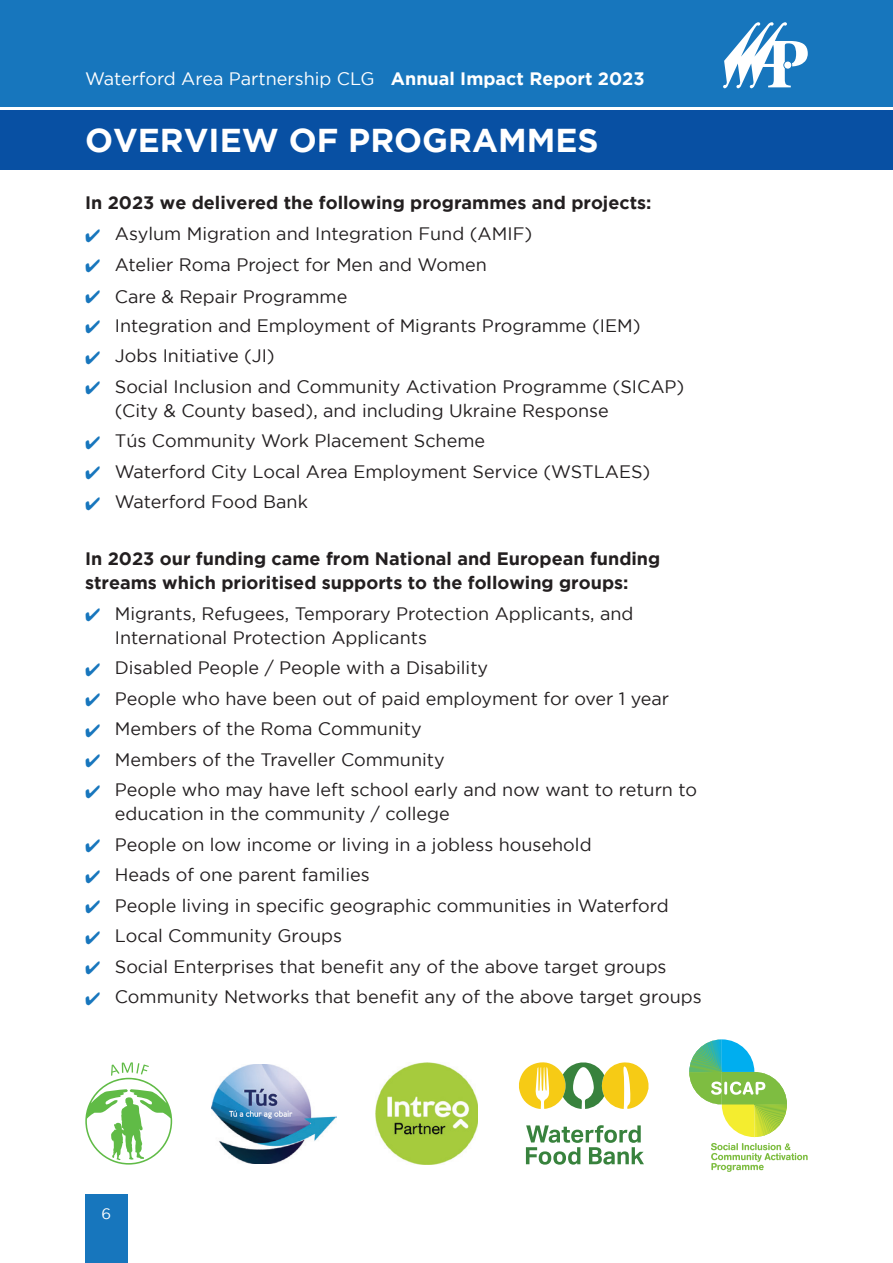
<style>
.page{position:relative;width:893px;height:1263px;background:#fff}
.page>*{position:absolute;margin:0;border:0;box-sizing:border-box;transform-origin:0 0}
.t1{font:700 33px "Gotham";color:#fff}
.t2{font:18px/24px "Gotham";color:#231f20}
.t3{font:700 18px/24px "Gotham";color:#231f20}
.t4{font:18px "Gotham";color:#fff}
.t5{font:15px "Gotham";color:#fff}
.s1{font-weight:700}
.s2{color:#1776bd}
</style>
<div class="page">
<div style="left:0;top:0;width:893px;height:106px;background:#1776bd"></div>
<div style="left:0;top:111px;width:893px;height:59px;background:#0850a3"></div>
<svg style="left:723px;top:22px;width:85px;height:66px"></svg>
<div style="left:85px;top:1195px;width:43px;height:68px;background:#1776bd"></div>
<svg style="left:85px;top:1062px;width:87px;height:102px"></svg>
<svg style="left:519px;top:1062px;width:129px;height:47px"></svg>
<svg style="left:526px;top:1125px;width:118px;height:39px"></svg>
<img style="left:212px;top:1064px;width:124px;height:99px">
<img style="left:376px;top:1063px;width:102px;height:101px">
<svg style="left:689px;top:1039px;width:98px;height:98px"></svg>
<svg style="left:711px;top:1143px;width:97px;height:29px"></svg>
<p class="t4" style="left:85px;top:69px;width:561px">Waterford Area Partnership CLG <span class="s1">Annual Impact Report 2023</span></p>
<p class="t1" style="left:85px;top:121px;width:515px">OVERVIEW OF PROGRAMMES</p>
<p class="t3" style="left:85px;top:190px;width:568px">In 2023 we delivered the following programmes and projects:</p>
<p class="t2" style="left:85px;top:221px;width:449px"><span class="s2">✔</span> Asylum Migration and Integration Fund (AMIF)</p>
<p class="t2" style="left:85px;top:252px;width:403px"><span class="s2">✔</span> Atelier Roma Project for Men and Women</p>
<p class="t2" style="left:85px;top:284px;width:264px"><span class="s2">✔</span> Care &amp; Repair Programme</p>
<p class="t2" style="left:85px;top:313px;width:557px"><span class="s2">✔</span> Integration and Employment of Migrants Programme (IEM)</p>
<p class="t2" style="left:85px;top:343px;width:191px"><span class="s2">✔</span> Jobs Initiative (JI)</p>
<p class="t2" style="left:115px;top:374px;width:571px;text-indent:-30px"><span class="s2">✔</span> Social Inclusion and Community Activation Programme (SICAP) (City &amp; County based), and including Ukraine Response</p>
<p class="t2" style="left:85px;top:428px;width:402px"><span class="s2">✔</span> Tús Community Work Placement Scheme</p>
<p class="t2" style="left:85px;top:459px;width:567px"><span class="s2">✔</span> Waterford City Local Area Employment Service (WSTLAES)</p>
<p class="t2" style="left:85px;top:489px;width:224px"><span class="s2">✔</span> Waterford Food Bank</p>
<p class="t3" style="left:85px;top:546px;width:577px">In 2023 our funding came from National and European funding streams which prioritised supports to the following groups:</p>
<p class="t2" style="left:115px;top:601px;width:520px;text-indent:-30px"><span class="s2">✔</span> Migrants, Refugees, Temporary Protection Applicants, and<br>International Protection Applicants</p>
<p class="t2" style="left:85px;top:656px;width:405px"><span class="s2">✔</span> Disabled People / People with a Disability</p>
<p class="t2" style="left:85px;top:686px;width:586px"><span class="s2">✔</span> People who have been out of paid employment for over 1 year</p>
<p class="t2" style="left:85px;top:717px;width:338px"><span class="s2">✔</span> Members of the Roma Community</p>
<p class="t2" style="left:85px;top:747px;width:361px"><span class="s2">✔</span> Members of the Traveller Community</p>
<p class="t2" style="left:115px;top:778px;width:584px;text-indent:-30px"><span class="s2">✔</span> People who may have left school early and now want to return to education in the community / college</p>
<p class="t2" style="left:85px;top:832px;width:508px"><span class="s2">✔</span> People on low income or living in a jobless household</p>
<p class="t2" style="left:85px;top:863px;width:286px"><span class="s2">✔</span> Heads of one parent families</p>
<p class="t2" style="left:85px;top:893px;width:585px"><span class="s2">✔</span> People living in specific geographic communities in Waterford</p>
<p class="t2" style="left:85px;top:924px;width:259px"><span class="s2">✔</span> Local Community Groups</p>
<p class="t2" style="left:85px;top:954px;width:583px"><span class="s2">✔</span> Social Enterprises that benefit any of the above target groups</p>
<p class="t2" style="left:85px;top:985px;width:618px"><span class="s2">✔</span> Community Networks that benefit any of the above target groups</p>
<p class="t5" style="left:101px;top:1205px;width:11px">6</p>
</div>
